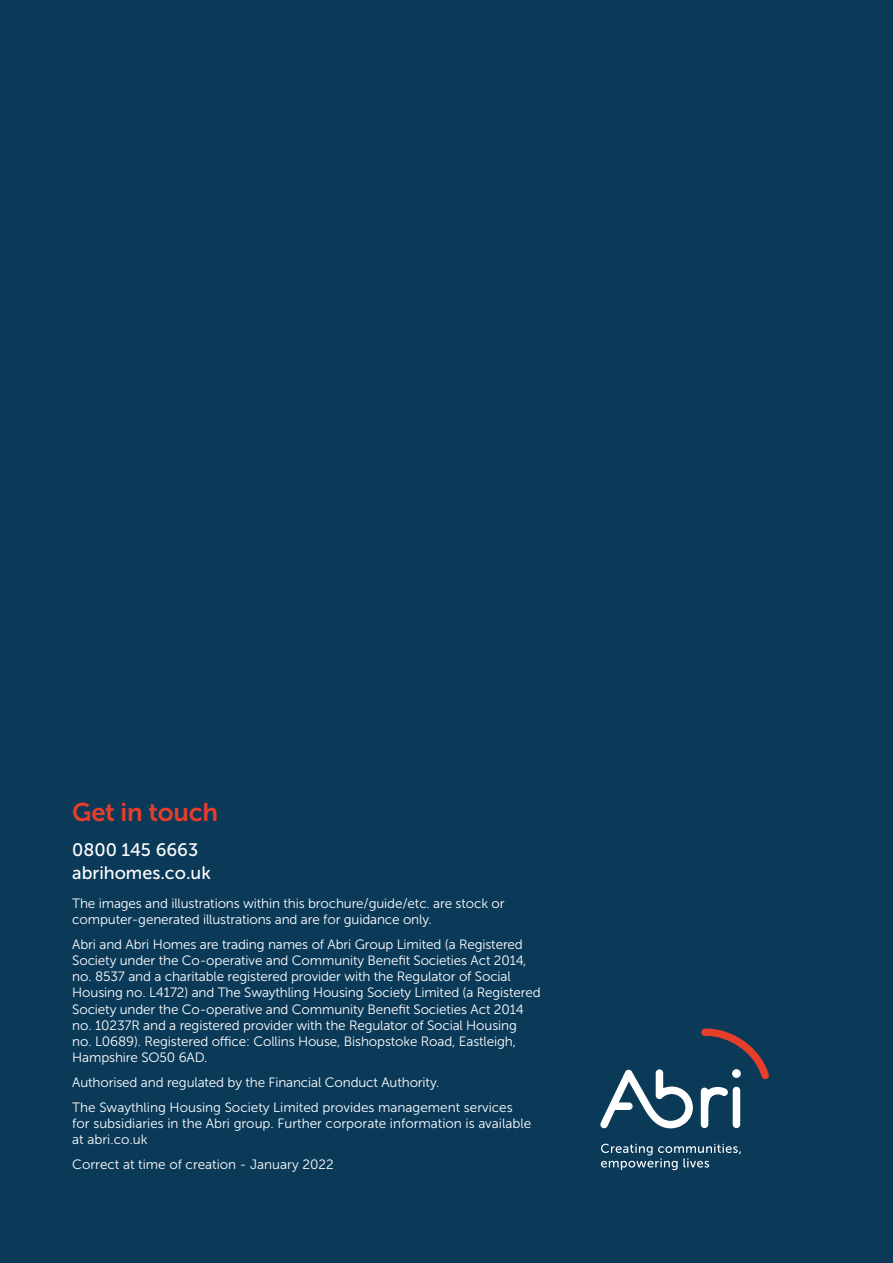
<style>
.page{position:relative;width:893px;height:1263px;background:#0b3a59}
.page>*{position:absolute;margin:0;border:0;box-sizing:border-box;transform-origin:0 0}
.t1{font:25.5px "Museo Sans 700";letter-spacing:-.01em;color:#e63e2b}
.t2{font:18px/22.5px "Museo Sans 500";color:#fff}
.t3{font:13.5px/16.2px "Museo Sans 300";letter-spacing:-.01em;color:#fff}
</style>
<div class="page">
<svg style="left:600px;top:1069px;width:93px;height:59px"></svg>
<div style="left:733px;top:1087px;width:7px;height:41px;background:#fff;border-radius:4px"></div>
<svg style="left:701px;top:1087px;width:27px;height:41px"></svg>
<svg style="left:701px;top:1028px;width:68px;height:51px"></svg>
<svg style="left:601px;top:1144px;width:140px;height:26px"></svg>
<h1 class="t1" style="left:72px;top:798px;width:147px">Get in touch</h1>
<h2 class="t2" style="left:72px;top:839px;width:140px">0800 145 6663 abrihomes.co.uk</h2>
<p class="t3" style="left:72px;top:895px;width:434px">The images and illustrations within this brochure/guide/etc. are stock or computer-generated illustrations and are for guidance only.</p>
<p class="t3" style="left:72px;top:936px;width:470px">Abri and Abri Homes are trading names of Abri Group Limited (a Registered Society under the Co-operative and Community Benefit Societies Act 2014, no. 8537 and a charitable registered provider with the Regulator of Social Housing no. L4172) and The Swaythling Housing Society Limited (a Registered Society under the Co-operative and Community Benefit Societies Act 2014 no. 10237R and a registered provider with the Regulator of Social Housing<br>no. L0689). Registered office: Collins House, Bishopstoke Road, Eastleigh, Hampshire SO50 6AD.</p>
<p class="t3" style="left:72px;top:1070px;width:442px;line-height:24.8px">Authorised and regulated by the Financial Conduct Authority.<br>The Swaythling Housing Society Limited provides management services</p>
<p class="t3" style="left:72px;top:1115px;width:460px">for subsidiaries in the Abri group. Further corporate information is available at abri.co.uk</p>
<p class="t3" style="left:72px;top:1156px;width:263px">Correct at time of creation - January 2022</p>
</div>
